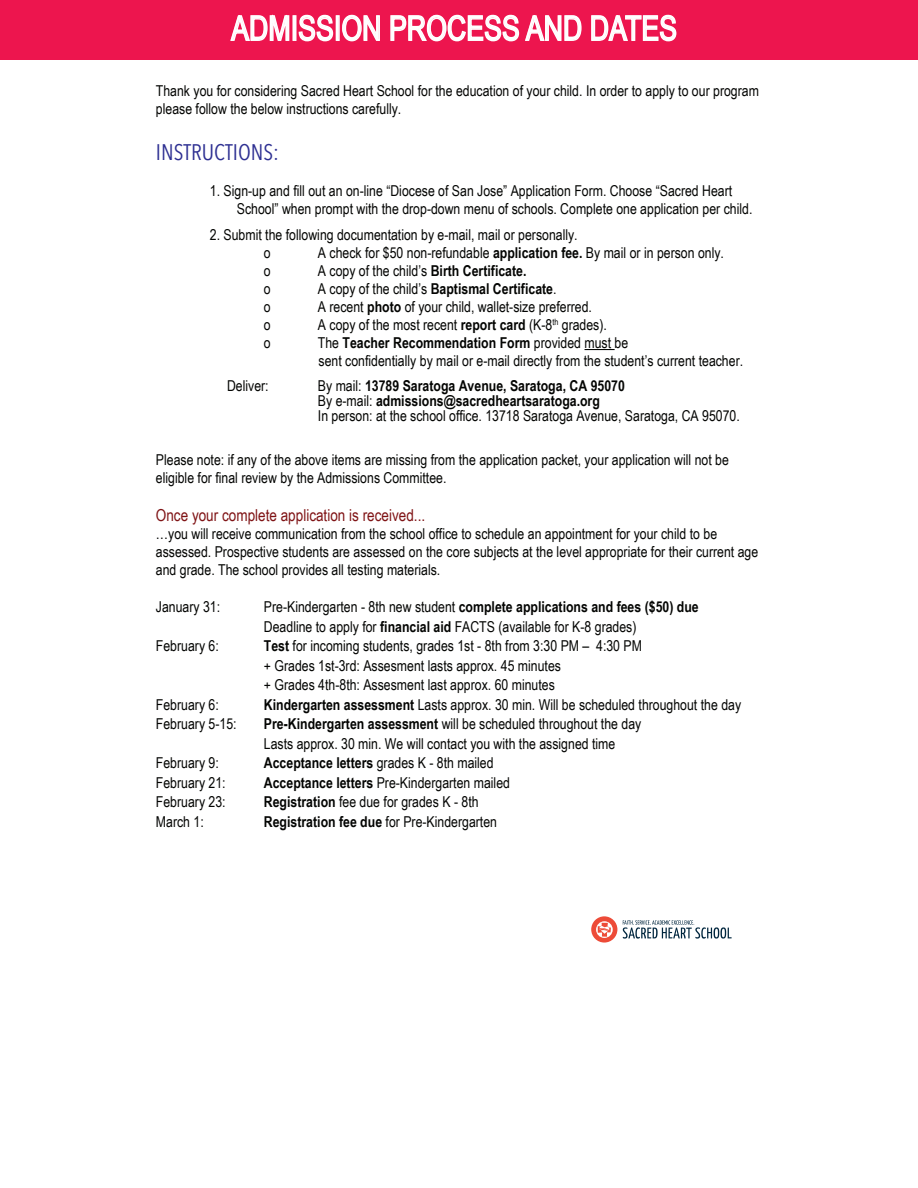
<style>
.page{position:relative;width:918px;height:1188px;background:#fff}
.page>*{position:absolute;margin:0;border:0;box-sizing:border-box;transform-origin:0 0}
.t1{font:33.9px "Arial Narrow";letter-spacing:.005em;color:#fff;scale:.96 1}
.t2{font:22.5px "Avenir Next Condensed";color:#2e3092}
.t3{font:16.5px "Arial Narrow";color:#7f1315}
.t4{font:15px/18px "Arial Narrow";color:#040503}
.t5{font:700 15px "Arial Narrow";color:#040503}
.s1{font-weight:700}
.s2{font-weight:400}
</style>
<div class="page">
<div style="left:0;top:0;width:918px;height:60px;background:#ed154e"></div>
<hr style="left:585px;top:349px;width:30px;height:1px;background:#040503">
<svg style="left:230px;top:14px;width:60px;height:27px"></svg>
<div style="left:292px;top:15px;width:5px;height:26px;border:2px solid #fff"></div>
<svg style="left:298px;top:14px;width:36px;height:28px"></svg>
<div style="left:336px;top:15px;width:4px;height:26px;border:2px solid #fff"></div>
<svg style="left:342px;top:14px;width:38px;height:28px"></svg>
<svg style="left:390px;top:14px;width:192px;height:28px"></svg>
<svg style="left:591px;top:14px;width:86px;height:28px"></svg>
<svg style="left:623px;top:920px;width:109px;height:19px"></svg>
<svg style="left:591px;top:916px;width:26px;height:27px"></svg>
<h1 class="t1" style="left:231px;top:3px;width:466px">ADMISSION PROCESS AND DATES</h1>
<p class="t4" style="left:156px;top:81px;width:605px">Thank you for considering Sacred Heart School for the education of your child. In order to apply to our program please follow the below instructions carefully.</p>
<h2 class="t2" style="left:156px;top:133px;width:125px">INSTRUCTIONS:</h2>
<p class="t4" style="left:237px;top:182px;width:517px;text-indent:-27px">1. Sign-up and fill out an on-line “Diocese of San Jose” Application Form. Choose “Sacred Heart<br>School” when prompt with the drop-down menu of schools. Complete one application per child.</p>
<p class="t4" style="left:264px;top:225px;width:315px;text-indent:-54px">2. Submit the following documentation by e-mail, mail or personally. o</p>
<p class="t4" style="left:318px;top:243px;width:408px">A check for $50 non-refundable <span class="s1">application fee.</span> By mail or in person only.</p>
<p class="t4" style="left:264px;top:261px;width:8px">o</p>
<p class="t4" style="left:318px;top:261px;width:210px">A copy of the child’s <span class="s1">Birth Certificate.</span></p>
<p class="t4" style="left:264px;top:279px;width:8px">o</p>
<p class="t5" style="left:318px;top:277px;width:240px"><span class="s2">A copy of the child’s</span> Baptismal Certificate<span class="s2">.</span></p>
<p class="t4" style="left:264px;top:297px;width:8px">o</p>
<p class="t4" style="left:318px;top:297px;width:276px">A recent <span class="s1">photo</span> of your child, wallet-size preferred.</p>
<p class="t4" style="left:264px;top:315px;width:8px">o</p>
<p class="t4" style="left:318px;top:315px;width:291px">A copy of the most recent <span class="s1">report card</span> (K-8<sup>th</sup> grades).</p>
<p class="t4" style="left:264px;top:333px;width:8px">o</p>
<p class="t4" style="left:318px;top:333px;width:427px">The <span class="s1">Teacher Recommendation Form</span> provided must be<br>sent confidentially by mail or e-mail directly from the student’s current teacher.</p>
<p class="t4" style="left:227px;top:377px;width:43px">Deliver:</p>
<p class="t4" style="left:318px;top:378px;width:423px;line-height:15px">By mail: <span class="s1">13789 Saratoga Avenue, Saratoga, CA 95070<br></span>By e-mail: <span class="s1">admissions@sacredheartsaratoga.org<br></span>In person: at the school office. 13718 Saratoga Avenue, Saratoga, CA 95070.</p>
<p class="t4" style="left:156px;top:450px;width:574px">Please note: if any of the above items are missing from the application packet, your application will not be eligible for final review by the Admissions Committee.</p>
<p class="t3" style="left:156px;top:503px;width:271px">Once your complete application is received...</p>
<p class="t4" style="left:156px;top:524px;width:604px">…you will receive communication from the school office to schedule an appointment for your child to be assessed. Prospective students are assessed on the core subjects at the level appropriate for their current age and grade. The school provides all testing materials.</p>
<p class="t4" style="left:156px;top:597px;width:66px">January 31:</p>
<p class="t4" style="left:264px;top:597px;width:436px;line-height:19.5px">Pre-Kindergarten - 8th new student <span class="s1">complete applications and fees ($50) due<br></span>Deadline to apply for <span class="s1">financial aid</span> FACTS (available for K-8 grades)</p>
<p class="t4" style="left:156px;top:636px;width:64px">February 6:</p>
<p class="t4" style="left:264px;top:636px;width:380px;line-height:19.5px"><span class="s1">Test</span> for incoming students, grades 1st - 8th from 3:30 PM – 4:30 PM + Grades 1st-3rd: Assesment lasts approx. 45 minutes<br>+ Grades 4th-8th: Assesment last approx. 60 minutes</p>
<p class="t4" style="left:156px;top:695px;width:64px">February 6:</p>
<p class="t4" style="left:264px;top:695px;width:479px"><span class="s1">Kindergarten assessment</span> Lasts approx. 30 min. Will be scheduled throughout the day</p>
<p class="t4" style="left:156px;top:714px;width:82px">February 5-15:</p>
<p class="t4" style="left:264px;top:714px;width:379px;line-height:19.5px"><span class="s1">Pre-Kindergarten assessment</span> will be scheduled throughout the day<br>Lasts approx. 30 min. We will contact you with the assigned time</p>
<p class="t4" style="left:156px;top:753px;width:64px">February 9:</p>
<p class="t5" style="left:264px;top:752px;width:231px">Acceptance letters <span class="s2">grades K - 8th mailed</span></p>
<p class="t4" style="left:156px;top:773px;width:71px">February 21:</p>
<p class="t4" style="left:264px;top:773px;width:248px"><span class="s1">Acceptance letters</span> Pre-Kindergarten mailed</p>
<p class="t4" style="left:156px;top:792px;width:71px">February 23:</p>
<p class="t4" style="left:264px;top:792px;width:216px"><span class="s1">Registration</span> fee due for grades K - 8th</p>
<p class="t4" style="left:156px;top:812px;width:49px">March 1:</p>
<p class="t4" style="left:264px;top:812px;width:235px"><span class="s1">Registration fee due</span> for Pre-Kindergarten</p>
</div>
